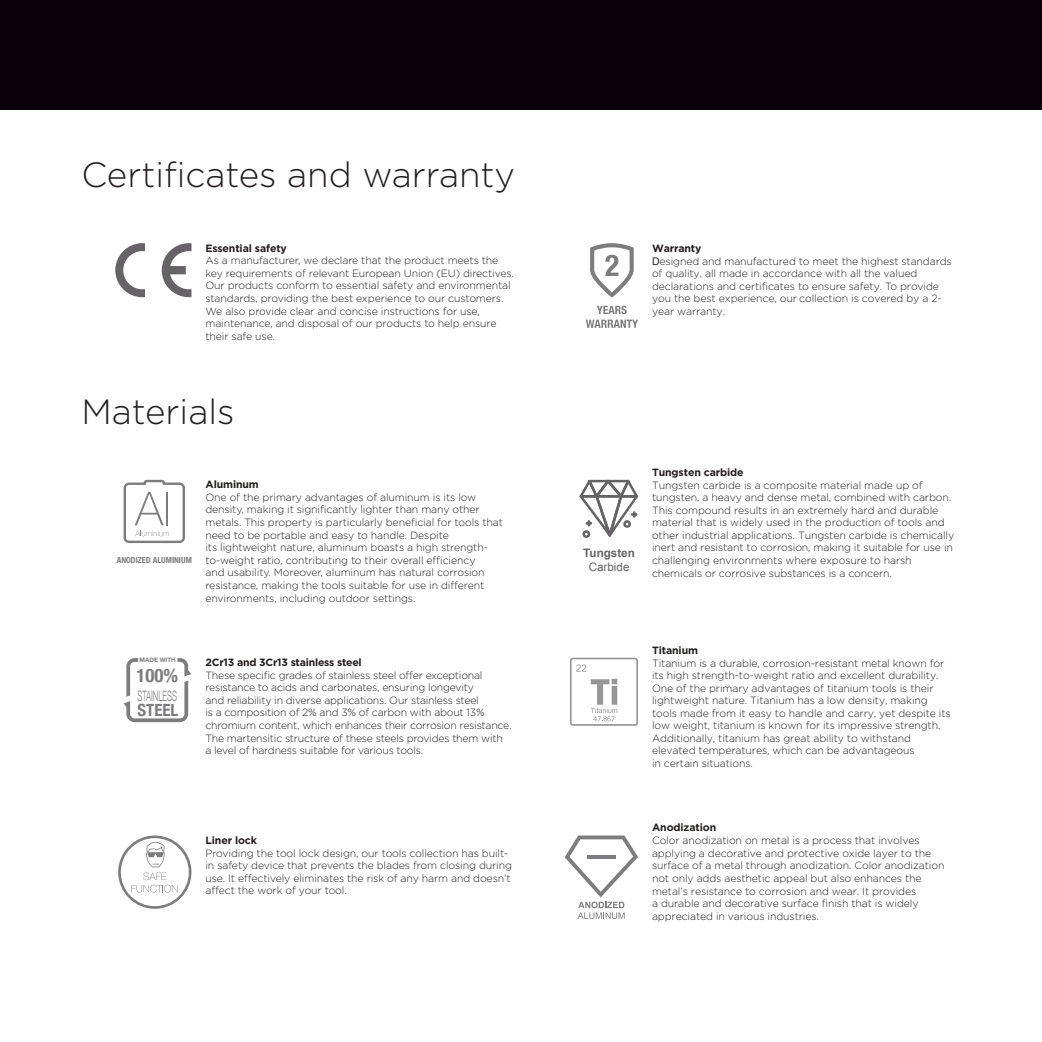
<style>
.page{position:relative;width:1042px;height:1042px;background:#fff}
.page>*{position:absolute;margin:0;border:0;box-sizing:border-box;transform-origin:0 0}
.t1{font:300 35px "Gotham";color:#241f1f}
.t2{font:700 condensed 18.72px "Helvetica Neue";color:#7d7c7e}
.t3{font:700 condensed 16.8px "Helvetica Neue";color:#7d7c7e}
.t4{font:300 14.35px "Helvetica Neue";color:#7d7c7e;scale:.54 1}
.t5{font:700 11.72px "Arial";color:#656365}
.t6{font:11.72px "Arial";color:#656365}
.t7{font:300 10.5px/12.6px "Gotham";letter-spacing:-.01em;color:#241f1f}
.t8{font:700 10.5px "Gotham";letter-spacing:-.01em;color:#241f1f}
.t9{font:700 condensed 8.4px "Helvetica Neue LT Pro";color:#7d7c7e}
.t10{font:700 6.12px "Helvetica Neue";color:#7d7c7e}
.s1{font-weight:700}
.s2{font-family:"Arial";font-weight:400}
</style>
<div class="page">
<div style="left:0;top:0;width:1042px;height:109px;background:#090009"></div>
<svg style="left:115px;top:243px;width:30px;height:54px"></svg>
<svg style="left:162px;top:243px;width:29px;height:54px"></svg>
<svg style="left:597px;top:306px;width:30px;height:8px"></svg>
<svg style="left:586px;top:320px;width:52px;height:8px"></svg>
<svg style="left:590px;top:243px;width:44px;height:54px"></svg>
<svg style="left:124px;top:480px;width:61px;height:63px"></svg>
<svg style="left:579px;top:480px;width:59px;height:58px"></svg>
<svg style="left:124px;top:658px;width:67px;height:64px"></svg>
<svg style="left:570px;top:658px;width:68px;height:68px"></svg>
<svg style="left:118px;top:835px;width:73px;height:74px"></svg>
<svg style="left:565px;top:835px;width:73px;height:84px"></svg>
<h1 class="t1" style="left:81px;top:153px;width:435px">Certificates and warranty</h1>
<p class="t8" style="left:205px;top:241px;width:83px">Essential safety</p>
<p class="t7" style="left:205px;top:254px;width:310px">As a manufacturer, we declare that the product meets the key requirements of relevant European Union (EU) directives.<br>Our products conform to essential safety and environmental standards, providing the best experience to our customers.<br>We also provide clear and concise instructions for use, maintenance, and disposal of our products to help ensure their safe use.</p>
<h1 class="t1" style="left:81px;top:389px;width:155px">Materials</h1>
<p class="t9" style="left:117px;top:555px;width:77px">ANODIZED ALUMINIUM</p>
<p class="t8" style="left:205px;top:477px;width:55px">Aluminum</p>
<p class="t7" style="left:205px;top:490px;width:299px">One of the primary advantages of aluminum is its low density, making it significantly lighter than many other metals. This property is particularly beneficial for tools that need to be portable and easy to handle. Despite<br>its lightweight nature, aluminum boasts a high strength&shy;to-weight ratio, contributing to their overall efficiency<br>and usability. Moreover, aluminum has natural corrosion resistance, making the tools suitable for use in different environments, including outdoor settings.</p>
<p class="t10" style="left:140px;top:656px;width:38px">MADE WITH</p>
<h2 class="t2" style="left:137px;top:664px;width:43px">100%</h2>
<h3 class="t4" style="left:137px;top:687px;width:75px">STAINLESS</h3>
<h3 class="t3" style="left:138px;top:700px;width:42px">STEEL</h3>
<p class="t8" style="left:205px;top:655px;width:158px">2Cr13 and 3Cr13 stainless steel</p>
<p class="t7" style="left:205px;top:668px;width:307px">These specific grades of stainless steel offer exceptional resistance to acids and carbonates, ensuring longevity<br>and reliability in diverse applications. Our stainless steel<br>is a composition of 2% and 3% of carbon with about 13% chromium content, which enhances their corrosion resistance.<br>The martensitic structure of these steels provides them with<br>a level of hardness suitable for various tools.</p>
<p class="t8" style="left:205px;top:833px;width:53px">Liner lock</p>
<p class="t7" style="left:205px;top:846px;width:308px">Providing the tool lock design, our tools collection has built&shy;in safety device that prevents the blades from closing during use. It effectively eliminates the risk of any harm and doesn’t affect the work of your tool.</p>
<p class="t7" style="left:652px;top:241px;width:301px"><span class="s1">Warranty<br></span><span class="s2">D</span>esigned and manufactured to meet the highest standards of quality, all made in accordance with all the valued declarations and certificates to ensure safety. To provide you the best experience, our collection is covered by a 2- year warranty.</p>
<p class="t5" style="left:583px;top:545px;width:53px">Tungsten</p>
<p class="t6" style="left:589px;top:559px;width:42px">Carbide</p>
<p class="t8" style="left:652px;top:465px;width:93px">Tungsten carbide</p>
<p class="t7" style="left:652px;top:478px;width:304px">Tungsten carbide is a composite material made up of tungsten, a heavy and dense metal, combined with carbon.<br>This compound results in an extremely hard and durable material that is widely used in the production of tools and other industrial applications. Tungsten carbide is chemically inert and resistant to corrosion, making it suitable for use in challenging environments where exposure to harsh chemicals or corrosive substances is a concern.</p>
<p class="t8" style="left:652px;top:643px;width:48px">Titanium</p>
<p class="t7" style="left:652px;top:656px;width:300px">Titanium is a durable, corrosion-resistant metal known for its high strength-to-weight ratio and excellent durability.<br>One of the primary advantages of titanium tools is their lightweight nature. Titanium has a low density, making tools made from it easy to handle and carry, yet despite its low weight, titanium is known for its impressive strength.<br>Additionally, titanium has great ability to withstand elevated temperatures, which can be advantageous<br>in certain situations.</p>
<p class="t8" style="left:652px;top:821px;width:66px">Anodization</p>
<p class="t7" style="left:652px;top:834px;width:294px">Color anodization on metal is a process that involves applying a decorative and protective oxide layer to the surface of a metal through anodization. Color anodization not only adds aesthetic appeal but also enhances the metal’s resistance to corrosion and wear. It provides<br>a durable and decorative surface finish that is widely appreciated in various industries.</p>
</div>
